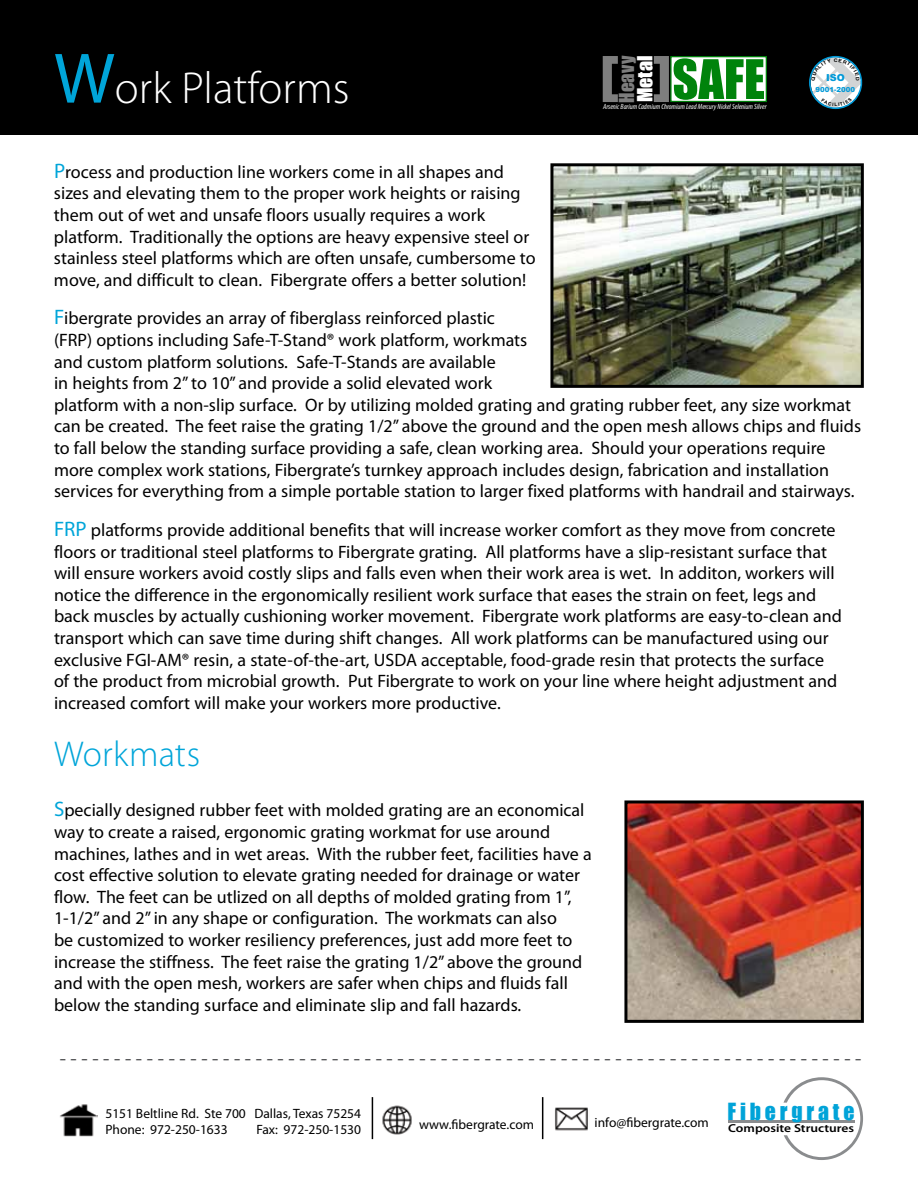
<style>
.page{position:relative;width:918px;height:1188px;background:#fff}
.page>*{position:absolute;margin:0;border:0;box-sizing:border-box;transform-origin:0 0}
.t1{font:50.25px "Impact";color:#00830b}
.t2{font:900 50.25px "Arial";color:#7e7e7e}
.t3{font:300 45px "Myriad Pro";color:#fff}
.t4{font:300 36px "Myriad Pro";letter-spacing:.01em;color:#00a5d9}
.t5{font:21.75px "Impact";color:#00a3d8}
.t6{font:21px "Myriad Pro";color:#58595b}
.t7{font:19.2px "Impact";color:#fff;scale:1.04 1}
.t8{font:19.05px "Impact";color:#7e7e7e}
.t9{font:18px/21.6px "Myriad Pro";color:#000}
.t10{font:13.5px/16.2px "Myriad Pro";color:#000}
.t11{font:600 11.55px "Myriad Pro";color:#000;scale:1.17 1}
.t12{font:900 9.6px "Arial";color:#0099d8}
.t13{font:italic condensed 7.5px "Myriad Pro";color:#fff}
.t14{font:900 6.9px "Arial";color:#0099d8}
.t15{font:700 4.8px "Arial";color:#000;scale:1.11 1}
.s1{font-weight:400;font-size:72px;color:#00a5d9}
.s2{font-size:21px;color:#00a5d9}
</style>
<div class="page">
<div style="left:0;top:0;width:918px;height:135px;background:#000"></div>
<div style="left:670px;top:56px;width:97px;height:46px;background:#fff;border:1px solid #00830b"></div>
<hr style="left:728px;top:1121px;width:126px;height:2px;background:#8a8c8e">
<svg style="left:783px;top:1077px;width:80px;height:83px"></svg>
<img style="left:555px;top:1107px;width:33px;height:24px">
<img style="left:382px;top:1105px;width:30px;height:30px">
<hr style="left:372px;top:1097px;width:1px;height:42px;background:#000">
<hr style="left:542px;top:1097px;width:1px;height:42px;background:#000">
<img style="left:60px;top:1104px;width:37px;height:33px">
<img style="left:554px;top:167px;width:306px;height:217px">
<div style="left:550px;top:163px;width:314px;height:225px;border:3px solid #000"></div>
<img style="left:628px;top:804px;width:232px;height:215px">
<div style="left:624px;top:800px;width:240px;height:223px;border:3px solid #000"></div>
<svg style="left:810px;top:57px;width:51px;height:51px;background:#b0bdc3"></svg>
<h2 class="t3" style="left:54px;top:61px;width:297px"><span class="s1">W</span>ork Platforms</h2>
<h1 class="t2" style="left:599px;top:38px;width:74px">[ ]</h1>
<p class="t13" style="left:603px;top:102px;width:165px">Arsenic Barium Cadmium Chromium Lead Mercury Nickel Selenium Silver</p>
<p class="t8" style="left:612px;top:103px;width:48px;rotate:-90deg">Heavy</p>
<p class="t7" style="left:630px;top:102px;width:46px;rotate:-90deg">Metal</p>
<h1 class="t1" style="left:672px;top:40px;width:94px">SAFE</h1>
<p class="t15" style="left:834px;top:57px;width:5px">C</p>
<p class="t12" style="left:826px;top:70px;width:20px">ISO</p>
<p class="t14" style="left:816px;top:84px;width:41px">9001-2000</p>
<p class="t9" style="left:54px;top:161px;width:483px"><span class="s2">P</span>rocess and production line workers come in all shapes and sizes and elevating them to the proper work heights or raising them out of wet and unsafe floors usually requires a work platform. Traditionally the options are heavy expensive steel or stainless steel platforms which are often unsafe, cumbersome to move, and difficult to clean. Fibergrate offers a better solution!</p>
<p class="t9" style="left:54px;top:307px;width:809px"><span class="s2">F</span>ibergrate provides an array of fiberglass reinforced plastic<br>(FRP) options including Safe-T-Stand® work platform, workmats<br>and custom platform solutions. Safe-T-Stands are available<br>in heights from 2” to 10” and provide a solid elevated work<br>platform with a non-slip surface. Or by utilizing molded grating and grating rubber feet, any size workmat can be created. The feet raise the grating 1/2” above the ground and the open mesh allows chips and fluids to fall below the standing surface providing a safe, clean working area. Should your operations require more complex work stations, Fibergrate’s turnkey approach includes design, fabrication and installation services for everything from a simple portable station to larger fixed platforms with handrail and stairways.</p>
<p class="t9" style="left:54px;top:519px;width:790px"><span class="s2">FRP</span> platforms provide additional benefits that will increase worker comfort as they move from concrete floors or traditional steel platforms to Fibergrate grating. All platforms have a slip-resistant surface that will ensure workers avoid costly slips and falls even when their work area is wet. In additon, workers will notice the difference in the ergonomically resilient work surface that eases the strain on feet, legs and back muscles by actually cushioning worker movement. Fibergrate work platforms are easy-to-clean and transport which can save time during shift changes. All work platforms can be manufactured using our exclusive FGI-AM® resin, a state-of-the-art, USDA acceptable, food-grade resin that protects the surface of the product from microbial growth. Put Fibergrate to work on your line where height adjustment and increased comfort will make your workers more productive.</p>
<h3 class="t4" style="left:54px;top:732px;width:148px">Workmats</h3>
<p class="t9" style="left:54px;top:799px;width:539px"><span class="s2">S</span>pecially designed rubber feet with molded grating are an economical way to create a raised, ergonomic grating workmat for use around machines, lathes and in wet areas. With the rubber feet, facilities have a cost effective solution to elevate grating needed for drainage or water flow. The feet can be utlized on all depths of molded grating from 1”, 1-1/2” and 2” in any shape or configuration. The workmats can also<br>be customized to worker resiliency preferences, just add more feet to increase the stiffness. The feet raise the grating 1/2” above the ground and with the open mesh, workers are safer when chips and fluids fall below the standing surface and eliminate slip and fall hazards.</p>
<p class="t6" style="left:862px;top:1074px;width:804px;rotate:-180deg">- - - - - - - - - - - - - - - - - - - - - - - - - - - - - - - - - - - - - - - - - - - - - - - - - - - - - - - - - - - - - - - - - - - - - - -- - -</p>
<p class="t10" style="left:105px;top:1105px;width:257px">5151 Beltline Rd. Ste 700 Dallas, Texas 75254<br>Phone: 972-250-1633</p>
<p class="t10" style="left:256px;top:1121px;width:106px">Fax: 972-250-1530</p>
<p class="t10" style="left:419px;top:1116px;width:116px">www.fibergrate.com</p>
<p class="t10" style="left:595px;top:1115px;width:116px">info@fibergrate.com</p>
<p class="t5" style="left:728px;top:1094px;width:128px">F i b e r g r a t e</p>
<p class="t11" style="left:728px;top:1121px;width:109px">Composite Structures</p>
</div>
